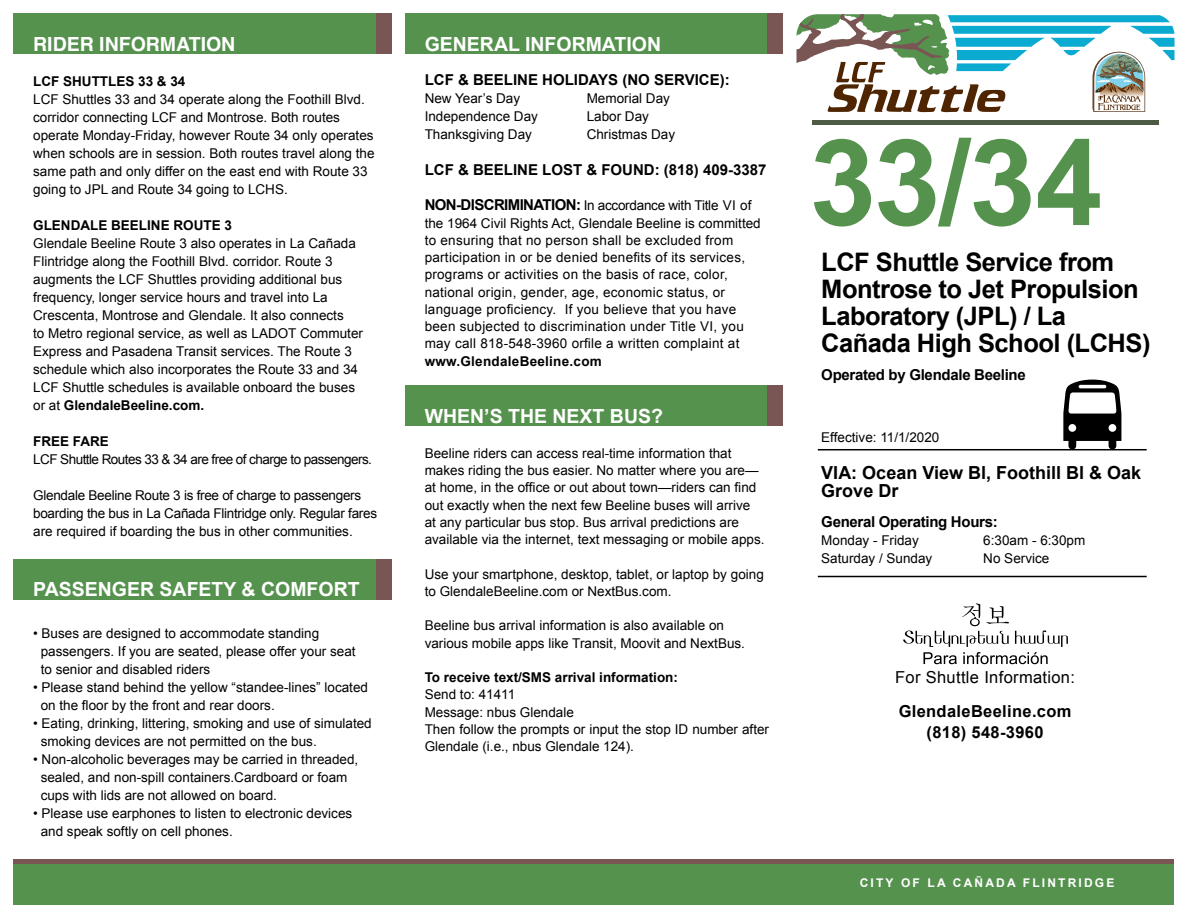
<style>
.page{position:relative;width:1188px;height:918px;background:#fff}
.page>*{position:absolute;margin:0;border:0;box-sizing:border-box;transform-origin:0 0}
.t1{font:700 120px "Arial";color:#55924d}
.t2{font:700 25.5px/27px "Arial";letter-spacing:-.02em;color:#000}
.t3{font:700 19.5px "Arial";color:#fff}
.t4{font:700 19.5px "Helvetica";color:#fff}
.t5{font:700 18px/18.6px "Arial";color:#000}
.t6{font:700 16.5px/21.6px "Arial";letter-spacing:.02em;color:#000;text-align:center}
.t7{font:16.5px "Arial";letter-spacing:.02em;color:#000}
.t8{font:700 15px "Arial";color:#000}
.t9{font:700 15px "Arial";letter-spacing:-.02em;color:#000}
.t10{font:13.5px/18px "Arial";color:#000}
.t11{font:13.5px/17.2px "Arial";letter-spacing:.02em;color:#000}
.t12{font:13.5px/18px "Arial";letter-spacing:-.02em;color:#000}
.t13{font:700 13.5px "Arial";color:#000}
.t14{font:13.5px "Arial";letter-spacing:-.04em;color:#000}
.t15{font:700 13.5px "Arial";letter-spacing:.02em;color:#000}
.t16{font:700 12px "Arial";letter-spacing:.18em;color:#fff}
.s1{font-weight:700}
.s2{font-weight:700;font-size:15px}
</style>
<div class="page">
<div style="left:13px;top:559px;width:378px;height:41px;background:#55924d"></div>
<svg style="left:1063px;top:380px;width:58px;height:69px"></svg>
<hr style="left:818px;top:576px;width:329px;height:1px;background:#000">
<hr style="left:818px;top:449px;width:329px;height:1px;background:#000">
<div style="left:14px;top:864px;width:1160px;height:40px;background:#55924d"></div>
<hr style="left:14px;top:860px;width:1160px;height:4px;background:#795654">
<svg style="left:903px;top:603px;width:165px;height:61px"></svg>
<div style="left:405px;top:14px;width:378px;height:40px;background:#55924d"></div>
<div style="left:14px;top:14px;width:378px;height:40px;background:#55924d"></div>
<div style="left:405px;top:385px;width:378px;height:41px;background:#55924d"></div>
<div style="left:768px;top:385px;width:15px;height:41px;background:#795654"></div>
<div style="left:768px;top:14px;width:15px;height:40px;background:#795654"></div>
<div style="left:376px;top:14px;width:16px;height:40px;background:#795654"></div>
<svg style="left:796px;top:14px;width:378px;height:98px"></svg>
<hr style="left:812px;top:120px;width:347px;height:4px;background:#4e5b44">
<div style="left:376px;top:559px;width:16px;height:41px;background:#795654"></div>
<h3 class="t4" style="left:33px;top:29px;width:204px">RIDER INFORMATION</h3>
<p class="t13" style="left:33px;top:72px;width:154px">LCF SHUTTLES 33 &amp; 34</p>
<p class="t10" style="left:33px;top:90px;width:343px">LCF Shuttles 33 and 34 operate along the Foothill Blvd. corridor connecting LCF and Montrose. Both routes operate Monday-Friday, however Route 34 only operates when schools are in session. Both routes travel along the same path and only differ on the east end with Route 33 going to JPL and Route 34 going to LCHS.</p>
<p class="t13" style="left:33px;top:216px;width:200px">GLENDALE BEELINE ROUTE 3</p>
<p class="t10" style="left:33px;top:234px;width:331px">Glendale Beeline Route 3 also operates in La Cañada Flintridge along the Foothill Blvd. corridor. Route 3 augments the LCF Shuttles providing additional bus frequency, longer service hours and travel into La Crescenta, Montrose and Glendale. It also connects<br>to Metro regional service, as well as LADOT Commuter Express and Pasadena Transit services. The Route 3 schedule which also incorporates the Route 33 and 34<br>LCF Shuttle schedules is available onboard the buses or at <span class="s1">GlendaleBeeline.com.</span></p>
<p class="t13" style="left:33px;top:432px;width:77px">FREE FARE</p>
<p class="t14" style="left:33px;top:450px;width:340px">LCF Shuttle Routes 33 &amp; 34 are free of charge to passengers.</p>
<p class="t12" style="left:33px;top:486px;width:345px">Glendale Beeline Route 3 is free of charge to passengers boarding the bus in La Cañada Flintridge only. Regular fares are required if boarding the bus in other communities.</p>
<h3 class="t3" style="left:33px;top:576px;width:328px">PASSENGER SAFETY &amp; COMFORT</h3>
<p class="t10" style="left:41px;top:624px;width:316px;text-indent:-8px">• Buses are designed to accommodate standing passengers. If you are seated, please offer your seat to senior and disabled riders</p>
<p class="t10" style="left:41px;top:678px;width:329px;text-indent:-8px">• Please stand behind the yellow “standee-lines” located on the floor by the front and rear doors.</p>
<p class="t10" style="left:41px;top:714px;width:333px;text-indent:-8px">• Eating, drinking, littering, smoking and use of simulated smoking devices are not permitted on the bus.</p>
<p class="t10" style="left:41px;top:750px;width:319px;text-indent:-8px">• Non-alcoholic beverages may be carried in threaded, sealed, and non-spill containers.Cardboard or foam cups with lids are not allowed on board.</p>
<p class="t10" style="left:41px;top:804px;width:313px;text-indent:-8px">• Please use earphones to listen to electronic devices and speak softly on cell phones.</p>
<h3 class="t3" style="left:425px;top:31px;width:238px">GENERAL INFORMATION</h3>
<p class="t8" style="left:425px;top:70px;width:307px">LCF &amp; BEELINE HOLIDAYS (NO SERVICE):</p>
<p class="t10" style="left:425px;top:90px;width:97px">New Year’s Day</p>
<p class="t10" style="left:587px;top:90px;width:85px">Memorial Day</p>
<p class="t10" style="left:425px;top:108px;width:115px">Independence Day</p>
<p class="t10" style="left:587px;top:108px;width:64px">Labor Day</p>
<p class="t10" style="left:425px;top:126px;width:109px">Thanksgiving Day</p>
<p class="t10" style="left:587px;top:126px;width:90px">Christmas Day</p>
<p class="t8" style="left:425px;top:160px;width:343px">LCF &amp; BEELINE LOST &amp; FOUND: (818) 409-3387</p>
<p class="t11" style="left:425px;top:197px;width:338px"><span class="s2">NON-DISCRIMINATION:</span> In accordance with Title VI of the 1964 Civil Rights Act, Glendale Beeline is committed to ensuring that no person shall be excluded from participation in or be denied benefits of its services, programs or activities on the basis of race, color, national origin, gender, age, economic status, or language proficiency. If you believe that you have been subjected to discrimination under Title VI, you may call 818-548-3960 orfile a written complaint at</p>
<p class="t15" style="left:425px;top:352px;width:179px">www.GlendaleBeeline.com</p>
<h3 class="t3" style="left:425px;top:403px;width:240px">WHEN’S THE NEXT BUS?</h3>
<p class="t10" style="left:425px;top:445px;width:341px;line-height:17.2px">Beeline riders can access real-time information that makes riding the bus easier. No matter where you are— at home, in the office or out about town—riders can find out exactly when the next few Beeline buses will arrive at any particular bus stop. Bus arrival predictions are available via the internet, text messaging or mobile apps.</p>
<p class="t10" style="left:425px;top:565px;width:341px;line-height:17.2px">Use your smartphone, desktop, tablet, or laptop by going to GlendaleBeeline.com or NextBus.com.</p>
<p class="t10" style="left:425px;top:617px;width:322px;line-height:17.2px">Beeline bus arrival information is also available on various mobile apps like Transit, Moovit and NextBus.</p>
<p class="t13" style="left:425px;top:669px;width:255px">To receive text/SMS arrival information:</p>
<p class="t10" style="left:425px;top:686px;width:346px;line-height:17.2px">Send to: 41411<br>Message: nbus Glendale<br>Then follow the prompts or input the stop ID number after<br>Glendale (i.e., nbus Glendale 124).</p>
<h1 class="t1" style="left:809px;top:104px;width:295px">33/34</h1>
<h2 class="t2" style="left:821px;top:250px;width:331px">LCF Shuttle Service from<br>Montrose to Jet Propulsion<br>Laboratory (JPL) / La<br>Cañada High School (LCHS)</h2>
<p class="t9" style="left:821px;top:365px;width:206px">Operated by Glendale Beeline</p>
<p class="t10" style="left:821px;top:428px;width:120px">Effective: 11/1/2020</p>
<h3 class="t5" style="left:821px;top:464px;width:321px">VIA: Ocean View Bl, Foothill Bl &amp; Oak<br>Grove Dr</h3>
<p class="t9" style="left:821px;top:512px;width:178px">General Operating Hours:</p>
<p class="t10" style="left:821px;top:532px;width:99px">Monday - Friday</p>
<p class="t10" style="left:983px;top:532px;width:104px">6:30am - 6:30pm</p>
<p class="t10" style="left:821px;top:550px;width:113px">Saturday / Sunday</p>
<p class="t10" style="left:983px;top:550px;width:68px">No Service</p>
<p class="t7" style="left:895px;top:667px;width:181px">For Shuttle Information:</p>
<p class="t6" style="left:899px;top:701px;width:174px">GlendaleBeeline.com (818) 548-3960</p>
<p class="t16" style="left:860px;top:875px;width:256px">CITY OF LA CAÑADA FLINTRIDGE</p>
</div>
